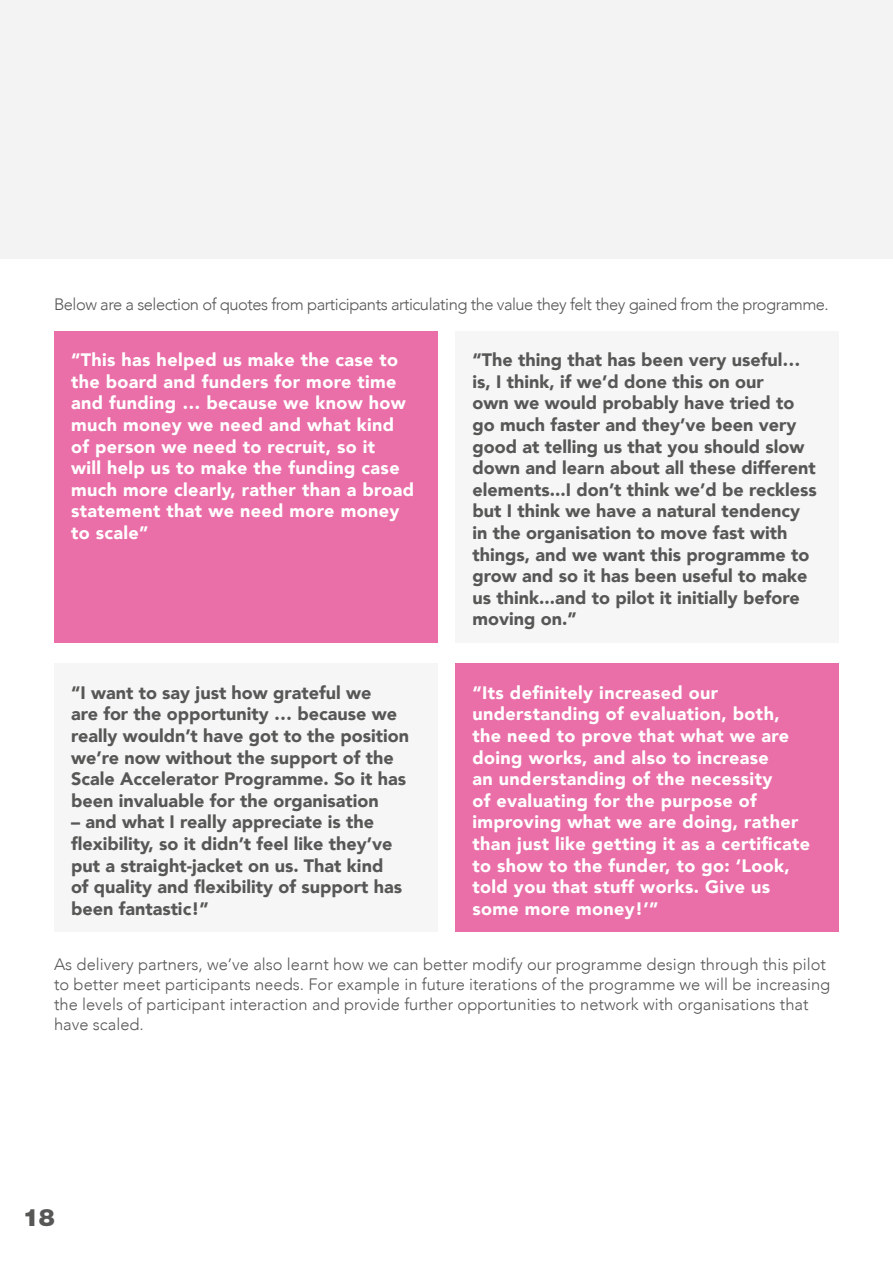
<style>
.page{position:relative;width:893px;height:1263px;background:#fff}
.page>*{position:absolute;margin:0;border:0;box-sizing:border-box;transform-origin:0 0}
.t1{font:900 24px "Helvetica Neue LT Std";color:#575756}
.t2{font:900 18px/21.6px "Avenir";color:#575756}
.t3{font:900 18px/21.6px "Avenir";letter-spacing:.02em;color:#fff}
.t4{font:300 16.5px/19.8px "Avenir";color:#575756}
.t5{font:300 16.5px "Avenir";letter-spacing:-.03em;color:#575756}
</style>
<div class="page">
<div style="left:455px;top:331px;width:384px;height:311px;background:#f6f6f6"></div>
<div style="left:455px;top:664px;width:384px;height:268px;background:#ea6ea7"></div>
<div style="left:54px;top:664px;width:383px;height:268px;background:#f6f6f6"></div>
<div style="left:54px;top:331px;width:383px;height:311px;background:#ea6ea7"></div>
<div style="left:0;top:0;width:893px;height:259px;background:#f3f3f3"></div>
<p class="t5" style="left:54px;top:294px;width:776px">Below are a selection of quotes from participants articulating the value they felt they gained from the programme.</p>
<p class="t2" style="left:472px;top:349px;width:346px">“The thing that has been very useful… is, I think, if we’d done this on our<br>own we would probably have tried to go much faster and they’ve been very good at telling us that you should slow down and learn about all these different elements...I don’t think we’d be reckless but I think we have a natural tendency in the organisation to move fast with things, and we want this programme to grow and so it has been useful to make us think...and to pilot it initially before moving on.”</p>
<p class="t3" style="left:71px;top:349px;width:345px">“This has helped us make the case to the board and funders for more time and funding … because we know how much money we need and what kind of person we need to recruit, so it<br>will help us to make the funding case much more clearly, rather than a broad statement that we need more money to scale”</p>
<p class="t2" style="left:71px;top:681px;width:340px">“I want to say just how grateful we<br>are for the opportunity … because we really wouldn’t have got to the position we’re now without the support of the Scale Accelerator Programme. So it has been invaluable for the organisation</p>
<p class="t2" style="left:71px;top:811px;width:333px">– and what I really appreciate is the flexibility, so it didn’t feel like they’ve put a straight-jacket on us. That kind of quality and flexibility of support has been fantastic!”</p>
<p class="t3" style="left:472px;top:681px;width:339px">“Its definitely increased our understanding of evaluation, both, the need to prove that what we are doing works, and also to increase<br>an understanding of the necessity<br>of evaluating for the purpose of improving what we are doing, rather than just like getting it as a certificate to show to the funder, to go: ‘Look, told you that stuff works. Give us some more money!’”</p>
<p class="t4" style="left:54px;top:955px;width:778px">As delivery partners, we’ve also learnt how we can better modify our programme design through this pilot to better meet participants needs. For example in future iterations of the programme we will be increasing the levels of participant interaction and provide further opportunities to network with organisations that have scaled.</p>
<h1 class="t1" style="left:23px;top:1203px;width:34px">18</h1>
</div>
